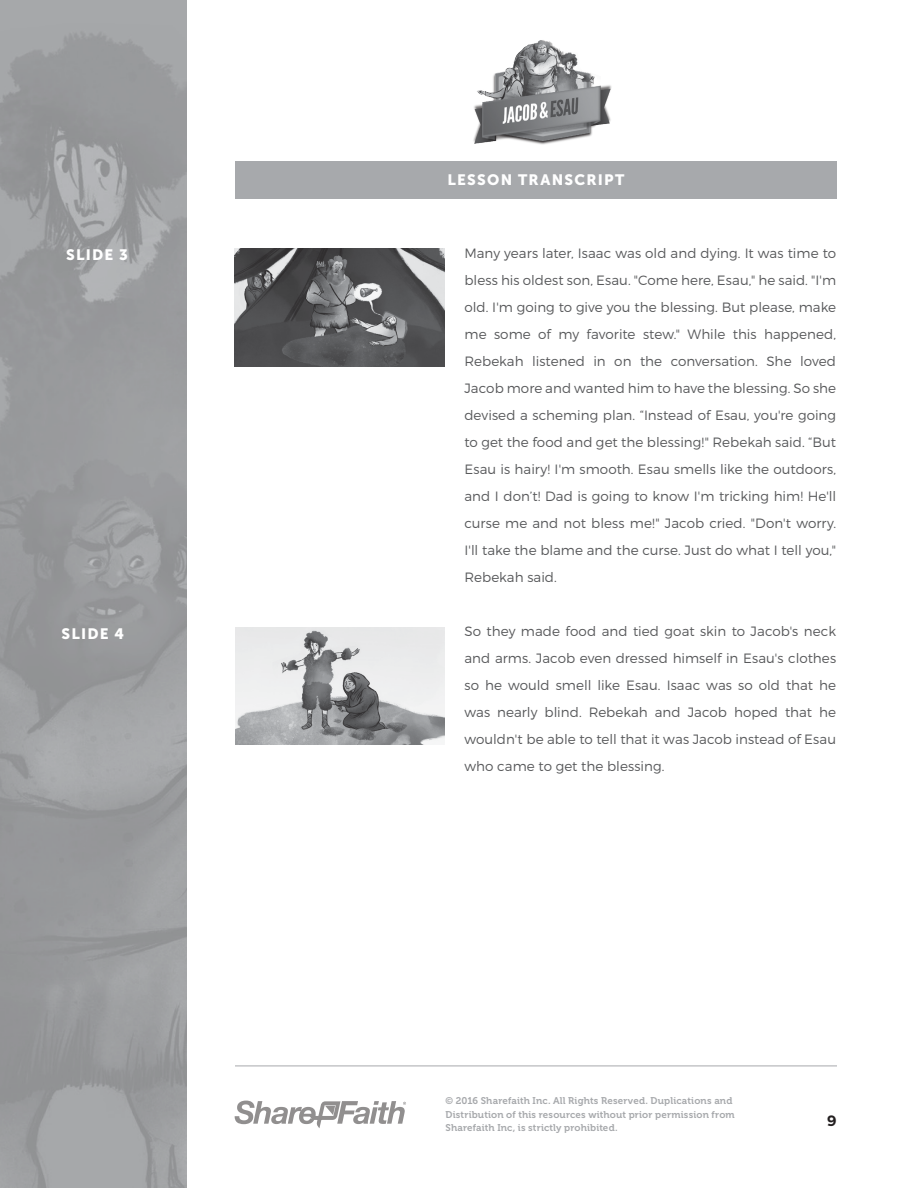
<style>
.page{position:relative;width:918px;height:1188px;background:#fff}
.page>*{position:absolute;margin:0;border:0;box-sizing:border-box;transform-origin:0 0}
.Heading{font:15px "Museo Sans 900";letter-spacing:.08em;color:#fff}
.side-bar_Headings{font:15px "Museo Sans 900";letter-spacing:.08em;color:#fff}
.t1{font:600 15px "Montserrat";color:#231f20}
.body_paragraph{font:300 13.5px/27px "Montserrat";color:#58595b;text-align:justify}
.t2{font:9.75px/13.5px "Museo 700";letter-spacing:.015em;color:#a7a9ac}
</style>
<div class="page">
<img style="left:0;top:0;width:187px;height:1188px">
<hr style="left:235px;top:1066px;width:602px;height:1px;background:#a7a9ac">
<svg style="left:235px;top:1101px;width:171px;height:27px"></svg>
<img style="left:473px;top:40px;width:139px;height:105px">
<div style="left:236px;top:161px;width:600px;height:37px;background:#a7a9ac"></div>
<img style="left:235px;top:249px;width:210px;height:117px">
<img style="left:235px;top:627px;width:210px;height:118px">
<p class="side-bar_Headings" style="left:66px;top:246px;width:63px">SLIDE 3</p>
<p class="side-bar_Headings" style="left:62px;top:625px;width:64px">SLIDE 4</p>
<p class="Heading" style="left:448px;top:171px;width:178px">LESSON TRANSCRIPT</p>
<p class="body_paragraph" style="left:464px;top:240px;width:373px">Many years later, Isaac was old and dying. It was time to bless his oldest son, Esau. "Come here, Esau," he said. "I'm old. I'm going to give you the blessing. But please, make me some of my favorite stew." While this happened, Rebekah listened in on the conversation. She loved Jacob more and wanted him to have the blessing. So she devised a scheming plan. “Instead of Esau, you're going to get the food and get the blessing!" Rebekah said. “But Esau is hairy! I'm smooth. Esau smells like the outdoors, and I don’t! Dad is going to know I'm tricking him! He'll curse me and not bless me!" Jacob cried. "Don't worry.<br>I'll take the blame and the curse. Just do what I tell you," Rebekah said.</p>
<p class="body_paragraph" style="left:464px;top:618px;width:373px">So they made food and tied goat skin to Jacob's neck and arms. Jacob even dressed himself in Esau's clothes so he would smell like Esau. Isaac was so old that he was nearly blind. Rebekah and Jacob hoped that he wouldn't be able to tell that it was Jacob instead of Esau who came to get the blessing.</p>
<p class="t2" style="left:446px;top:1094px;width:291px">© 2016 Sharefaith Inc. All Rights Reserved. Duplications and<br>Distribution of this resources without prior permission from<br>Sharefaith Inc, is strictly prohibited.</p>
<p class="t1" style="left:827px;top:1112px;width:11px">9</p>
</div>
